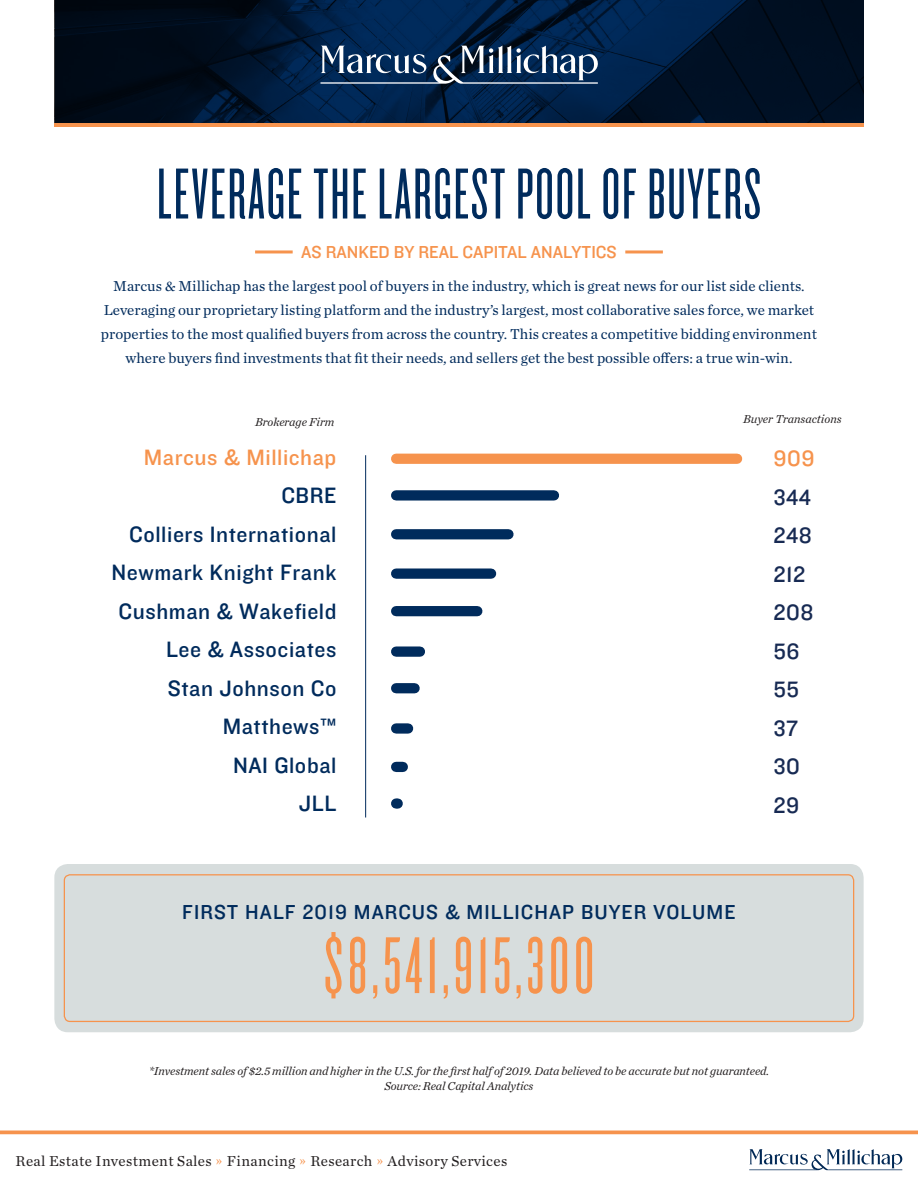
<style>
.page{position:relative;width:918px;height:1188px;background:#fff}
.page>*{position:absolute;margin:0;border:0;box-sizing:border-box;transform-origin:0 0}
.t1{font:83.7px "Knockout 26 Junior Flywght";letter-spacing:.05em;color:#f6934d}
.t2{font:75px "Knockout 26 Junior Flywght";letter-spacing:.025em;color:#002b5c}
.t3{font:23.1px/38.5px "Knockout 31 Junior Middlewt";letter-spacing:.025em;color:#002b5c;text-align:right}
.t4{font:23.1px/38.5px "Knockout 31 Junior Middlewt";color:#172a53}
.t5{font:23.1px "Knockout 31 Junior Middlewt";letter-spacing:.025em;color:#f6934d}
.t6{font:21px "Knockout 31 Junior Middlewt";letter-spacing:.05em;color:#002b5c}
.t7{font:18px "Knockout 31 Junior Middlewt";color:#f6934d}
.t8{font:15px/24px "Chronicle Text G1";color:#002b5c;text-align:center}
.t9{font:15px "Chronicle Text G1";letter-spacing:.025em;color:#231f20}
.t10{font:italic 12px/14.4px "Chronicle Text G1";letter-spacing:-.01em;color:#231f20;text-align:center}
.s1{font-family:"Minion Pro";color:#f6934d}
</style>
<div class="page">
<div style="left:54px;top:864px;width:810px;height:168px;background:#d7dddd;border-radius:14px"></div>
<svg style="left:749px;top:1149px;width:154px;height:21px"></svg>
<img style="left:55px;top:0;width:809px;height:124px">
<svg style="left:320px;top:46px;width:278px;height:38px;background:#3c5778"></svg>
<hr style="left:54px;top:124px;width:810px;height:3px;background:#f6934d">
<div style="left:396px;top:490px;width:158px;height:11px;background:#002b5c"></div>
<div style="left:396px;top:529px;width:112px;height:10px;background:#002b5c"></div>
<div style="left:396px;top:568px;width:95px;height:11px;background:#002b5c"></div>
<div style="left:396px;top:606px;width:81px;height:10px;background:#002b5c"></div>
<div style="left:396px;top:646px;width:24px;height:11px;background:#002b5c"></div>
<div style="left:396px;top:683px;width:19px;height:10px;background:#002b5c"></div>
<div style="left:396px;top:723px;width:12px;height:11px;background:#002b5c"></div>
<div style="left:396px;top:762px;width:7px;height:10px;background:#002b5c"></div>
<svg style="left:396px;top:798px;width:2px;height:11px"></svg>
<div style="left:396px;top:454px;width:341px;height:10px;background:#f6934d"></div>
<hr style="left:365px;top:455px;width:1px;height:363px;background:#002b5c">
<div style="left:64px;top:874px;width:790px;height:148px;border:1px solid #f6934d;border-radius:6px"></div>
<hr style="left:0;top:1131px;width:918px;height:3px;background:#f6934d">
<hr style="left:255px;top:250px;width:38px;height:3px;background:#f6934d">
<hr style="left:625px;top:250px;width:38px;height:3px;background:#f6934d">
<h2 class="t2" style="left:157px;top:152px;width:606px">LEVERAGE THE LARGEST POOL OF BUYERS</h2>
<p class="t7" style="left:301px;top:239px;width:317px">AS RANKED BY REAL CAPITAL ANALYTICS</p>
<p class="t8" style="left:101px;top:274px;width:718px">Marcus &amp; Millichap has the largest pool of buyers in the industry, which is great news for our list side clients.<br>Leveraging our proprietary listing platform and the industry’s largest, most collaborative sales force, we market properties to the most qualified buyers from across the country. This creates a competitive bidding environment where buyers find investments that fit their needs, and sellers get the best possible offers: a true win-win.</p>
<p class="t10" style="left:255px;top:414px;width:81px">Brokerage Firm</p>
<p class="t10" style="left:743px;top:411px;width:100px">Buyer Transactions</p>
<h3 class="t5" style="left:144px;top:441px;width:194px">Marcus &amp; Millichap</h3>
<h3 class="t3" style="left:111px;top:475px;width:227px">CBRE<br>Colliers International<br>Newmark Knight Frank<br>Cushman &amp; Wakefield<br>Lee &amp; Associates<br>Stan Johnson Co<br>Matthews™<br>NAI Global<br>JLL</h3>
<h3 class="t6" style="left:182px;top:898px;width:555px">FIRST HALF 2019 MARCUS &amp; MILLICHAP BUYER VOLUME</h3>
<h1 class="t1" style="left:323px;top:919px;width:273px">$8,541,915,300</h1>
<h3 class="t5" style="left:773px;top:443px;width:43px">909</h3>
<h3 class="t4" style="left:773px;top:477px;width:42px">344<br>248<br>212<br>208<br>56<br>55<br>37<br>30<br>29</h3>
<p class="t10" style="left:149px;top:1063px;width:622px">*Investment sales of $2.5 million and higher in the U.S. for the first half of 2019. Data believed to be accurate but not guaranteed.<br>Source: Real Capital Analytics</p>
<p class="t9" style="left:16px;top:1149px;width:493px">Real Estate Investment Sales <span class="s1">»</span> Financing <span class="s1">»</span> Research <span class="s1">»</span> Advisory Services</p>
</div>
